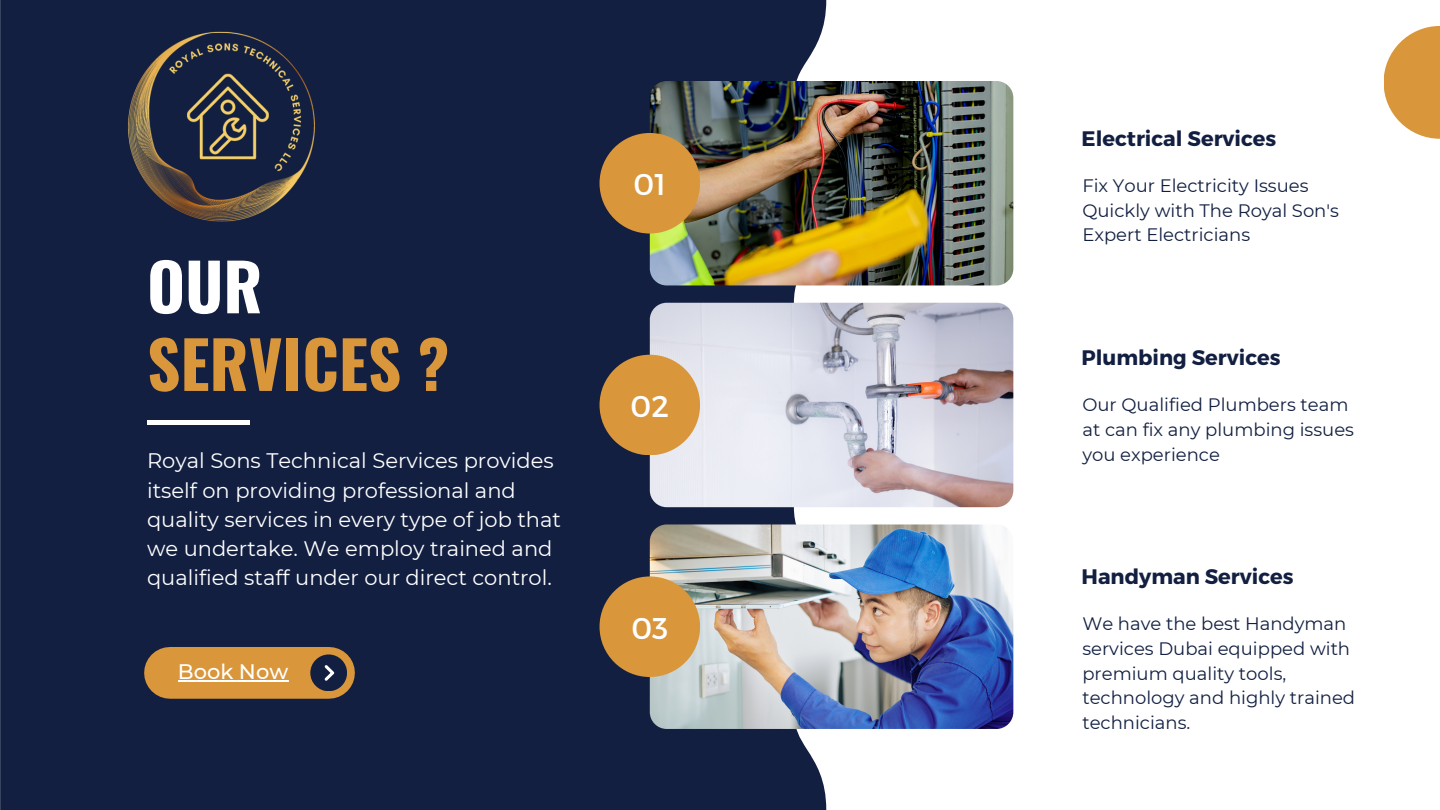
<style>
.page{position:relative;width:1440px;height:810px;background:#fff}
.page>*{position:absolute;margin:0;border:0;box-sizing:border-box;transform-origin:0 0}
.t1{font:700 65px "Oswald";color:#d9963b}
.t2{font:700 65px "Oswald";color:#fff}
.t3{font:30px "Montserrat";color:#fff}
.t4{font:21px/29.2px "Montserrat";color:#fff}
.t5{font:700 21px "Montserrat";color:#121f41}
.t6{font:500 21px "Montserrat";color:#fff}
.t7{font:18px/24.8px "Montserrat";color:#121f41}
</style>
<div class="page">
<div style="left:0;top:0;width:826px;height:810px;background:#121f41"></div>
<img style="left:650px;top:81px;width:363px;height:205px;border-radius:17px">
<img style="left:650px;top:303px;width:363px;height:204px;border-radius:17px">
<img style="left:650px;top:524px;width:363px;height:205px;border-radius:17px">
<div style="left:600px;top:133px;width:100px;height:101px;background:#d9963b;border-radius:50%"></div>
<div style="left:600px;top:355px;width:100px;height:100px;background:#d9963b;border-radius:50%"></div>
<div style="left:600px;top:576px;width:100px;height:101px;background:#d9963b;border-radius:50%"></div>
<hr style="left:147px;top:421px;width:102px;height:4px;background:#fff">
<svg style="left:1384px;top:26px;width:56px;height:113px;fill:#d9963b"></svg>
<div style="left:170px;top:647px;width:159px;height:52px;background:#d9963b"></div>
<div style="left:310px;top:654px;width:37px;height:37px;background:#121f41;border-radius:50%"></div>
<svg style="left:325px;top:665px;width:9px;height:16px"></svg>
<img style="left:115px;top:19px;width:213px;height:214px">
<hr style="left:178px;top:680px;width:110px;height:2px;background:#fff">
<h1 class="t2" style="left:147px;top:236px;width:117px">OUR</h1>
<h1 class="t1" style="left:147px;top:313px;width:304px">SERVICES ?</h1>
<p class="t4" style="left:147px;top:446px;width:416px">Royal Sons Technical Services provides itself on providing professional and quality services in every type of job that we undertake. We employ trained and qualified staff under our direct control.</p>
<p class="t6" style="left:178px;top:658px;width:112px">Book Now</p>
<h2 class="t3" style="left:634px;top:165px;width:34px">01</h2>
<h2 class="t3" style="left:631px;top:387px;width:40px">02</h2>
<p class="t5" style="left:1082px;top:125px;width:196px">Electrical Services</p>
<p class="t7" style="left:1082px;top:173px;width:258px">Fix Your Electricity Issues<br>Quickly with The Royal Son's<br>Expert Electricians</p>
<p class="t5" style="left:1082px;top:344px;width:201px">Plumbing Services</p>
<p class="t7" style="left:1082px;top:392px;width:273px">Our Qualified Plumbers team at can fix any plumbing issues you experience</p>
<p class="t5" style="left:1082px;top:563px;width:214px">Handyman Services</p>
<h2 class="t3" style="left:631px;top:609px;width:38px">03</h2>
<p class="t7" style="left:1082px;top:611px;width:274px">We have the best Handyman services Dubai equipped with premium quality tools, technology and highly trained technicians.</p>
</div>
